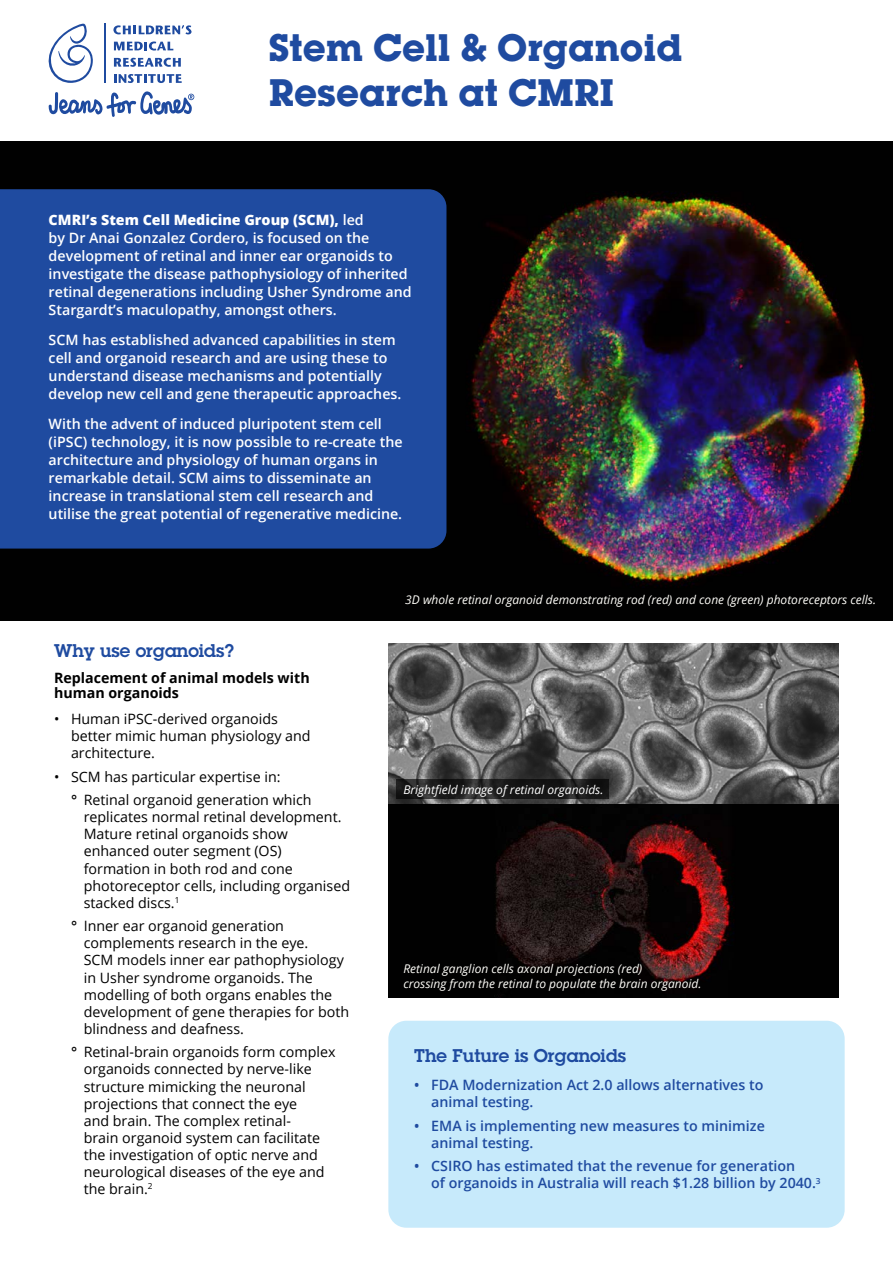
<style>
.page{position:relative;width:893px;height:1263px;background:#fff}
.page>*{position:absolute;margin:0;border:0;box-sizing:border-box;transform-origin:0 0}
.t1{font:700 37.5px/45px "Lubalin Graph Std";color:#1f4ba0}
.t2{font:600 18px "Lubalin Graph Std";color:#1f4ba0}
.t3{font:14.25px/17.1px "Open Sans";color:#000}
.t4{font:600 14.25px/18px "Open Sans";color:#fff}
.t5{font:600 14.25px/17.1px "Open Sans";color:#1f4ba0}
.t6{font:700 14.25px/15.5px "Open Sans";color:#000}
.t7{font:italic 12px/14.4px "Open Sans";color:#fffef9}
.t8{font:italic 12px "Open Sans";color:#fff}
.s1{font-weight:800}
.s2{font-weight:600}
</style>
<div class="page">
<img style="left:0;top:141px;width:893px;height:480px">
<div style="left:0;top:189px;width:446px;height:360px;background:#1f4ba0"></div>
<svg style="left:49px;top:91px;width:145px;height:26px"></svg>
<svg style="left:49px;top:23px;width:44px;height:60px"></svg>
<svg style="left:113px;top:25px;width:79px;height:9px"></svg>
<svg style="left:114px;top:42px;width:59px;height:9px"></svg>
<svg style="left:114px;top:58px;width:67px;height:9px"></svg>
<svg style="left:114px;top:74px;width:68px;height:9px"></svg>
<hr style="left:104px;top:23px;width:2px;height:60px;background:#1f4ba0">
<img style="left:388px;top:644px;width:451px;height:354px">
<svg style="left:396px;top:779px;width:213px;height:20px;background:#1d1d1d"></svg>
<div style="left:388px;top:1021px;width:457px;height:207px;background:#c7eafb;border-radius:18px"></div>
<h1 class="t1" style="left:269px;top:25px;width:415px">Stem Cell &amp; Organoid<br>Research at CMRI</h1>
<p class="t4" style="left:49px;top:211px;width:365px"><span class="s1">CMRI’s Stem Cell Medicine Group (SCM),</span> led<br>by Dr Anai Gonzalez Cordero, is focused on the development of retinal and inner ear organoids to investigate the disease pathophysiology of inherited retinal degenerations including Usher Syndrome and Stargardt’s maculopathy, amongst others.</p>
<p class="t4" style="left:49px;top:331px;width:354px">SCM has established advanced capabilities in stem cell and organoid research and are using these to understand disease mechanisms and potentially develop new cell and gene therapeutic approaches.</p>
<p class="t4" style="left:49px;top:415px;width:355px">With the advent of induced pluripotent stem cell (iPSC) technology, it is now possible to re-create the architecture and physiology of human organs in remarkable detail. SCM aims to disseminate an increase in translational stem cell research and utilise the great potential of regenerative medicine.</p>
<p class="t2" style="left:54px;top:638px;width:182px">Why use organoids?</p>
<p class="t6" style="left:54px;top:670px;width:257px">Replacement of animal models with human organoids</p>
<p class="t3" style="left:71px;top:710px;width:241px;text-indent:-17px">• Human iPSC-derived organoids better mimic human physiology and architecture.</p>
<p class="t3" style="left:71px;top:764px;width:242px;line-height:23.5px;text-indent:-17px">• SCM has particular expertise in:<br><span class="s2">°</span> Retinal organoid generation which</p>
<p class="t3" style="left:84px;top:808px;width:268px">replicates normal retinal development.<br>Mature retinal organoids show enhanced outer segment (OS) formation in both rod and cone photoreceptor cells, including organised stacked discs.<sup>1</sup></p>
<p class="t3" style="left:84px;top:917px;width:267px;text-indent:-13px"><span class="s2">°</span> Inner ear organoid generation complements research in the eye.<br>SCM models inner ear pathophysiology in Usher syndrome organoids. The modelling of both organs enables the development of gene therapies for both blindness and deafness.</p>
<p class="t3" style="left:84px;top:1043px;width:253px;text-indent:-13px"><span class="s2">°</span> Retinal-brain organoids form complex organoids connected by nerve-like structure mimicking the neuronal projections that connect the eye<br>and brain. The complex retinal-<br>brain organoid system can facilitate the investigation of optic nerve and neurological diseases of the eye and the brain.<sup>2</sup></p>
<p class="t7" style="left:405px;top:592px;width:472px">3D whole retinal organoid demonstrating rod (red) and cone (green) photoreceptors cells.</p>
<p class="t8" style="left:403px;top:781px;width:202px">Brightfield image of retinal organoids.</p>
<p class="t7" style="left:403px;top:961px;width:300px">Retinal ganglion cells axonal projections (red)<br>crossing from the retinal to populate the brain organoid.</p>
<p class="t2" style="left:414px;top:1044px;width:213px">The Future is Organoids</p>
<p class="t5" style="left:431px;top:1076px;width:334px;text-indent:-17px">• FDA Modernization Act 2.0 allows alternatives to animal testing.</p>
<p class="t5" style="left:431px;top:1116px;width:335px;text-indent:-17px">• EMA is implementing new measures to minimize animal testing.</p>
<p class="t5" style="left:431px;top:1157px;width:391px;text-indent:-17px">• CSIRO has estimated that the revenue for generation<br>of organoids in Australia will reach $1.28 billion by 2040.<sup>3</sup></p>
</div>
